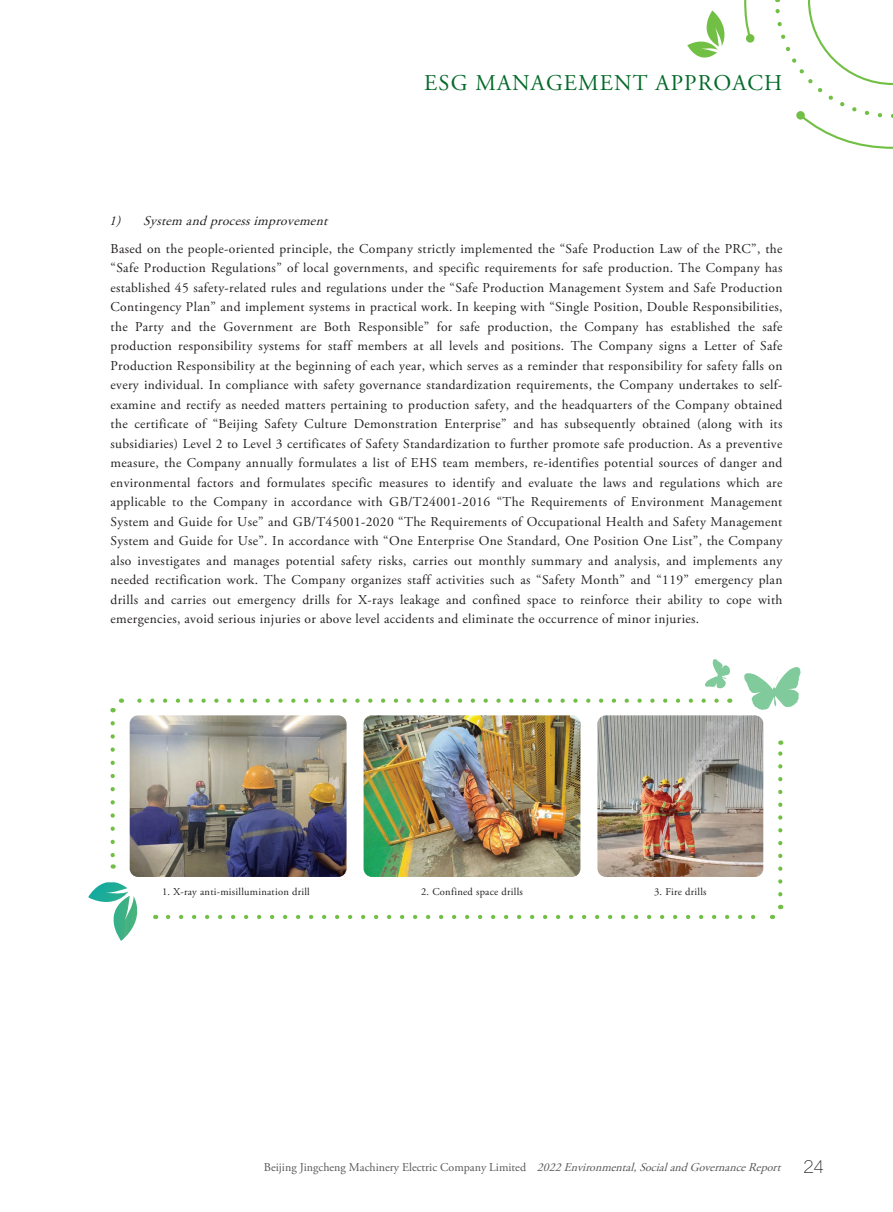
<style>
.page{position:relative;width:893px;height:1212px;background:#fff}
.page>*{position:absolute;margin:0;border:0;box-sizing:border-box;transform-origin:0 0}
.t1{font:22.5px "Adobe Garamond Pro";letter-spacing:.05em;color:#046a29}
.t2{font:300 18px "M Yuen HK";color:#231f20}
.t3{font:13.5px/19.5px "Adobe Garamond Pro";letter-spacing:.025em;color:#231f20}
.t4{font:italic 13.5px "Adobe Garamond Pro";color:#231f20}
.t5{font:12px "Adobe Garamond Pro";color:#57585a}
.t6{font:italic 12px "Adobe Garamond Pro";color:#57585a}
.t7{font:10.5px "Adobe Garamond Pro";letter-spacing:.025em;color:#231f20}
</style>
<div class="page">
<svg style="left:110px;top:698px;width:607px;height:15px"></svg>
<svg style="left:111px;top:723px;width:4px;height:146px"></svg>
<img style="left:130px;top:715px;width:217px;height:162px">
<svg style="left:168px;top:915px;width:588px;height:4px"></svg>
<svg style="left:772px;top:904px;width:12px;height:16px"></svg>
<svg style="left:778px;top:740px;width:4px;height:154px"></svg>
<img style="left:364px;top:715px;width:216px;height:162px">
<img style="left:597px;top:715px;width:166px;height:162px">
<svg style="left:89px;top:882px;width:49px;height:59px"></svg>
<svg style="left:744px;top:667px;width:57px;height:43px"></svg>
<svg style="left:705px;top:659px;width:25px;height:29px"></svg>
<svg style="left:744px;top:0;width:149px;height:149px"></svg>
<div style="left:746px;top:34px;width:8px;height:9px;background:#71bf44;border-radius:50%"></div>
<div style="left:796px;top:111px;width:9px;height:9px;background:#71bf44;border-radius:50%"></div>
<svg style="left:687px;top:10px;width:38px;height:48px"></svg>
<h1 class="t1" style="left:424px;top:70px;width:360px">ESG MANAGEMENT APPROACH</h1>
<p class="t4" style="left:143px;top:212px;width:190px">System and process improvement</p>
<p class="t4" style="left:116px;top:212px;width:10px">)</p>
<p class="t4" style="left:109px;top:212px;width:13px">1</p>
<p class="t3" style="left:111px;top:239px;width:673px;text-align:right">Based on the people-oriented principle, the Company strictly implemented the “Safe Production Law of the PRC ,” the “Safe Production Regulations” of local governments, and specific requirements for safe production. The Company has established 45 safety-related rules and regulations under the “Safe Production Management System and Safe Production Contingency Plan” and implement systems in practical work. In keeping with “Single Position, Double Responsibilities, safe</p>
<p class="t3" style="left:111px;top:317px;width:19px">the</p>
<p class="t3" style="left:171px;top:317px;width:22px">and</p>
<p class="t3" style="left:199px;top:317px;width:19px">the</p>
<p class="t3" style="left:324px;top:317px;width:28px">Both</p>
<p class="t3" style="left:358px;top:317px;width:73px">Responsible”</p>
<p class="t3" style="left:437px;top:317px;width:17px">for</p>
<p class="t3" style="left:460px;top:317px;width:22px">safe</p>
<p class="t3" style="left:487px;top:317px;width:67px">production,</p>
<p class="t3" style="left:560px;top:317px;width:19px">the</p>
<p class="t3" style="left:646px;top:317px;width:19px">has</p>
<p class="t3" style="left:671px;top:317px;width:61px">established</p>
<p class="t3" style="left:738px;top:317px;width:19px">the</p>
<p class="t3" style="left:223px;top:317px;width:71px">Government</p>
<p class="t3" style="left:584px;top:317px;width:55px">Company</p>
<p class="t3" style="left:135px;top:317px;width:30px">Party</p>
<p class="t3" style="left:300px;top:317px;width:17px">are</p>
<p class="t3" style="left:111px;top:337px;width:673px">production<br>Production Responsibility at the beginning of each year, which serves as a reminder that responsibility for safety falls on</p>
<p class="t3" style="left:111px;top:395px;width:673px">examine and rectify as needed matters pertaining to production safety, and the headquarters of the Company obtained</p>
<p class="t3" style="left:178px;top:337px;width:75px">responsibility</p>
<p class="t3" style="left:306px;top:337px;width:17px">for</p>
<p class="t3" style="left:328px;top:337px;width:25px">staff</p>
<p class="t3" style="left:358px;top:337px;width:51px">members</p>
<p class="t3" style="left:430px;top:337px;width:14px">all</p>
<p class="t3" style="left:449px;top:337px;width:31px">levels</p>
<p class="t3" style="left:485px;top:337px;width:22px">and</p>
<p class="t3" style="left:571px;top:337px;width:23px">The</p>
<p class="t3" style="left:743px;top:337px;width:12px">of</p>
<p class="t3" style="left:760px;top:337px;width:24px">Safe</p>
<p class="t3" style="left:599px;top:337px;width:55px">Company</p>
<p class="t3" style="left:704px;top:337px;width:34px">Letter</p>
<p class="t3" style="left:511px;top:337px;width:55px">positions.</p>
<p class="t3" style="left:659px;top:337px;width:28px">signs</p>
<p class="t3" style="left:259px;top:337px;width:43px">systems</p>
<p class="t3" style="left:414px;top:337px;width:11px">at</p>
<p class="t3" style="left:692px;top:337px;width:7px">a</p>
<p class="t3" style="left:111px;top:376px;width:673px">every individual. In compliance with safety governance standardization requirements, the Company undertakes to self-</p>
<p class="t3" style="left:770px;top:415px;width:14px">its</p>
<p class="t3" style="left:111px;top:415px;width:19px">the</p>
<p class="t3" style="left:111px;top:434px;width:673px">subsidiaries) Level 2 to Level 3 certificates of Safety Standardization to further promote safe production. As a preventive</p>
<p class="t3" style="left:111px;top:454px;width:673px">measure, the Company annually formulates a list of EHS team members, re-identifies potential sources of danger and</p>
<p class="t3" style="left:766px;top:473px;width:17px">are</p>
<p class="t3" style="left:134px;top:415px;width:55px">certificate</p>
<p class="t3" style="left:195px;top:415px;width:12px">of</p>
<p class="t3" style="left:264px;top:415px;width:35px">Safety</p>
<p class="t3" style="left:304px;top:415px;width:44px">Culture</p>
<p class="t3" style="left:513px;top:415px;width:22px">and</p>
<p class="t3" style="left:540px;top:415px;width:19px">has</p>
<p class="t3" style="left:565px;top:415px;width:72px">subsequently</p>
<p class="t3" style="left:642px;top:415px;width:50px">obtained</p>
<p class="t3" style="left:697px;top:415px;width:36px">(along</p>
<p class="t3" style="left:738px;top:415px;width:26px">with</p>
<p class="t3" style="left:213px;top:415px;width:46px">“Beijing</p>
<p class="t3" style="left:444px;top:415px;width:64px">Enterprise”</p>
<p class="t3" style="left:354px;top:415px;width:85px">Demonstration</p>
<p class="t3" style="left:111px;top:473px;width:81px">environmental</p>
<p class="t3" style="left:197px;top:473px;width:38px">factors</p>
<p class="t3" style="left:240px;top:473px;width:22px">and</p>
<p class="t3" style="left:267px;top:473px;width:60px">formulates</p>
<p class="t3" style="left:332px;top:473px;width:42px">specific</p>
<p class="t3" style="left:453px;top:473px;width:44px">identify</p>
<p class="t3" style="left:502px;top:473px;width:22px">and</p>
<p class="t3" style="left:528px;top:473px;width:46px">evaluate</p>
<p class="t3" style="left:579px;top:473px;width:19px">the</p>
<p class="t3" style="left:603px;top:473px;width:25px">laws</p>
<p class="t3" style="left:633px;top:473px;width:22px">and</p>
<p class="t3" style="left:660px;top:473px;width:62px">regulations</p>
<p class="t3" style="left:727px;top:473px;width:35px">which</p>
<p class="t3" style="left:435px;top:473px;width:13px">to</p>
<p class="t3" style="left:379px;top:473px;width:51px">measures</p>
<p class="t3" style="left:111px;top:493px;width:57px">applicable</p>
<p class="t3" style="left:111px;top:512px;width:673px">System and Guide for Use” and GB T/ 45001-2020 “The Requirements of Occupational Health and Safety Management</p>
<p class="t3" style="left:111px;top:532px;width:673px">System and Guide for Use .” In accordance with “One Enterprise One Standard, One Position One List ,” the Company</p>
<p class="t3" style="left:763px;top:551px;width:21px">any</p>
<p class="t3" style="left:190px;top:493px;width:19px">the</p>
<p class="t3" style="left:291px;top:493px;width:62px">accordance</p>
<p class="t3" style="left:358px;top:493px;width:26px">with</p>
<p class="t3" style="left:497px;top:493px;width:29px">“The</p>
<p class="t3" style="left:614px;top:493px;width:12px">of</p>
<p class="t3" style="left:389px;top:493px;width:103px">GB T/ 24001-2016</p>
<p class="t3" style="left:213px;top:493px;width:55px">Company</p>
<p class="t3" style="left:531px;top:493px;width:78px">Requirements</p>
<p class="t3" style="left:631px;top:493px;width:74px">Environment</p>
<p class="t3" style="left:710px;top:493px;width:73px">Management</p>
<p class="t3" style="left:274px;top:493px;width:12px">in</p>
<p class="t3" style="left:172px;top:493px;width:13px">to</p>
<p class="t3" style="left:111px;top:551px;width:22px">also</p>
<p class="t3" style="left:111px;top:571px;width:673px">needed rectification work. The Company organizes staff activities such as “Safety Month” and “119” emergency plan</p>
<p class="t3" style="left:758px;top:590px;width:26px">with</p>
<p class="t3" style="left:207px;top:551px;width:22px">and</p>
<p class="t3" style="left:286px;top:551px;width:51px">potential</p>
<p class="t3" style="left:341px;top:551px;width:32px">safety</p>
<p class="t3" style="left:378px;top:551px;width:30px">risks,</p>
<p class="t3" style="left:479px;top:551px;width:48px">monthly</p>
<p class="t3" style="left:588px;top:551px;width:22px">and</p>
<p class="t3" style="left:615px;top:551px;width:47px">analysis,</p>
<p class="t3" style="left:666px;top:551px;width:22px">and</p>
<p class="t3" style="left:693px;top:551px;width:66px">implements</p>
<p class="t3" style="left:138px;top:551px;width:64px">investigates</p>
<p class="t3" style="left:413px;top:551px;width:37px">carries</p>
<p class="t3" style="left:454px;top:551px;width:20px">out</p>
<p class="t3" style="left:233px;top:551px;width:48px">manages</p>
<p class="t3" style="left:531px;top:551px;width:52px">summary</p>
<p class="t3" style="left:111px;top:590px;width:590px">drills<br>emergencies, avoid serious injuries or above level accidents and eliminate the occurrence of minor injuries.</p>
<p class="t3" style="left:145px;top:590px;width:22px">and</p>
<p class="t3" style="left:302px;top:590px;width:29px">drills</p>
<p class="t3" style="left:336px;top:590px;width:17px">for</p>
<p class="t3" style="left:400px;top:590px;width:41px">leakage</p>
<p class="t3" style="left:446px;top:590px;width:22px">and</p>
<p class="t3" style="left:473px;top:590px;width:50px">confined</p>
<p class="t3" style="left:580px;top:590px;width:50px">reinforce</p>
<p class="t3" style="left:635px;top:590px;width:27px">their</p>
<p class="t3" style="left:668px;top:590px;width:36px">ability</p>
<p class="t3" style="left:359px;top:590px;width:36px">X-rays</p>
<p class="t3" style="left:171px;top:590px;width:37px">carries</p>
<p class="t3" style="left:213px;top:590px;width:20px">out</p>
<p class="t3" style="left:563px;top:590px;width:13px">to</p>
<p class="t3" style="left:709px;top:590px;width:13px">to</p>
<p class="t3" style="left:527px;top:590px;width:30px">space</p>
<p class="t3" style="left:726px;top:590px;width:27px">cope</p>
<p class="t3" style="left:238px;top:590px;width:60px">emergency</p>
<p class="t7" style="left:162px;top:885px;width:149px">1. X-ray anti-misillumination drill</p>
<p class="t7" style="left:421px;top:885px;width:103px">2. Confined space drills</p>
<p class="t7" style="left:654px;top:885px;width:54px">3. Fire drills</p>
<p class="t5" style="left:264px;top:1160px;width:264px">Beijing Jingcheng Machinery Electric Company Limited</p>
<p class="t6" style="left:537px;top:1160px;width:102px">2022 Environmental</p>
<p class="t6" style="left:633px;top:1160px;width:153px">, Social and Governance Report</p>
<h2 class="t2" style="left:804px;top:1154px;width:22px">24</h2>
</div>
